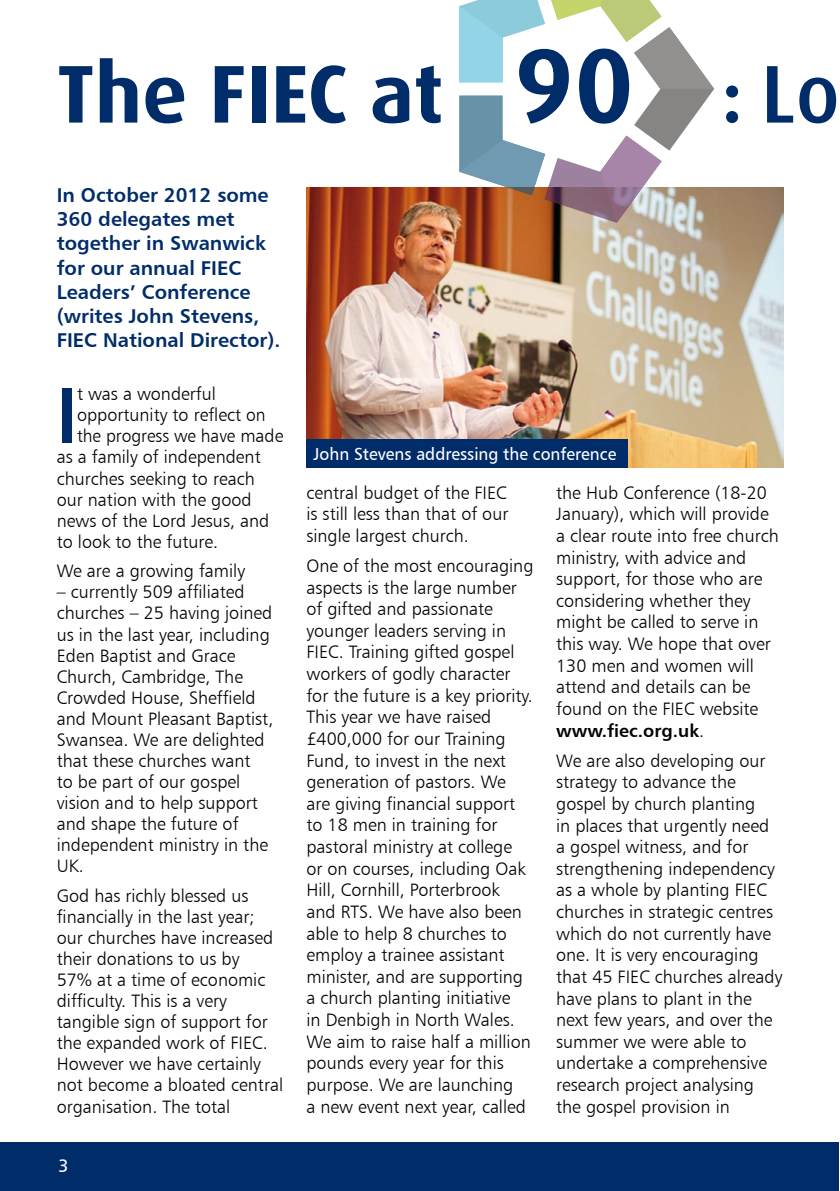
<style>
.page{position:relative;width:840px;height:1191px;background:#fff}
.page>*{position:absolute;margin:0;border:0;box-sizing:border-box;transform-origin:0 0}
.t1{font:700 82px "Dax";color:#002d6a}
.t2{font:500 79px "Dax";color:#002d6a}
.t3{font:20px/24px "Humanist 777 BT Bold B";color:#002d6a}
.t4{font:18px/21.6px "Humanist 777 BT Light B";color:#000}
.t5{font:18px "Humanist 777 BT Bold B";color:#000}
.t6{font:18px "Humanist 777 BT Roman B";color:#fff}
.t7{font:17.4px "Humanist 777 BT Roman B";color:#fff}
.s1{font-size:106px}
.s2{font-weight:500}
.s3{font-family:"Humanist 777 BT Light B"}
</style>
<div class="page">
<div style="left:0;top:1142px;width:838px;height:49px;background:#002d6a"></div>
<img style="left:306px;top:187px;width:476px;height:281px">
<svg style="left:459px;top:1px;width:254px;height:222px"></svg>
<div style="left:306px;top:439px;width:321px;height:29px;background:#002d6a"></div>
<h1 class="t1" style="left:57px;top:61px;width:784px">The FIEC at <span class="s1">90</span> <span class="s2">: Lo</span></h1>
<p class="t3" style="left:57px;top:183px;width:225px">In October 2012 some<br>360 delegates met together in Swanwick for our annual FIEC<br>Leaders’ Conference (writes John Stevens,<br>FIEC National Director).</p>
<h2 class="t2" style="left:57px;top:383px;width:23px">I</h2>
<p class="t4" style="left:77px;top:383px;width:140px">t was a wonderful</p>
<p class="t4" style="left:77px;top:404px;width:190px">opportunity to reflect on</p>
<p class="t4" style="left:77px;top:425px;width:208px">the progress we have made</p>
<p class="t4" style="left:57px;top:446px;width:205px">as a family of independent</p>
<p class="t4" style="left:57px;top:467px;width:199px">churches seeking to reach</p>
<p class="t4" style="left:57px;top:488px;width:196px">our nation with the good</p>
<p class="t4" style="left:57px;top:509px;width:214px">news of the Lord Jesus, and</p>
<p class="t4" style="left:57px;top:530px;width:163px">to look to the future.</p>
<p class="t4" style="left:57px;top:560px;width:190px">We are a growing family</p>
<p class="t4" style="left:57px;top:581px;width:218px;line-height:21px">– currently 509 affiliated churches – 25 having joined us in the last year, including<br>Eden Baptist and Grace<br>Church, Cambridge, The<br>Crowded House, Sheffield and Mount Pleasant Baptist,<br>Swansea. We are delighted that these churches want<br>to be part of our gospel vision and to help support and shape the future of independent ministry in the<br>UK.</p>
<p class="t4" style="left:57px;top:884px;width:228px;line-height:21px">God has richly blessed us financially in the last year; our churches have increased their donations to us by<br>57% at a time of economic difficulty. This is a very tangible sign of support for the expanded work of FIEC.<br>However we have certainly not become a bloated central organisation. The total</p>
<p class="t6" style="left:59px;top:1154px;width:12px">3</p>
<p class="t7" style="left:313px;top:443px;width:304px">John Stevens addressing the conference</p>
<p class="t4" style="left:306px;top:481px;width:203px;text-align:justify">central budget of the FIEC is still less than that of our single largest church.</p>
<p class="t4" style="left:306px;top:554px;width:228px">One of the most encouraging aspects is the large number of gifted and passionate younger leaders serving in<br>FIEC. Training gifted gospel workers of godly character for the future is a key priority.<br>This year we have raised £400,000 for our Training<br>Fund, to invest in the next generation of pastors. We are giving financial support to 18 men in training for pastoral ministry at college<br>or on courses, including Oak<br>Hill, Cornhill, Porterbrook and RTS. We have also been able to help 8 churches to employ a trainee assistant minister, and are supporting a church planting initiative<br>in Denbigh in North Wales.<br>We aim to raise half a million pounds every year for this purpose. We are launching<br>a new event next year, called</p>
<p class="t4" style="left:556px;top:481px;width:224px">the Hub Conference (18-20<br>January), which will provide a clear route into free church ministry, with advice and support, for those who are considering whether they might be called to serve in this way. We hope that over<br>130 men and women will attend and details can be found on the FIEC website</p>
<p class="t5" style="left:556px;top:719px;width:149px">www.fiec.org.uk<span class="s3">.</span></p>
<p class="t4" style="left:556px;top:749px;width:228px">We are also developing our strategy to advance the gospel by church planting<br>in places that urgently need a gospel witness, and for strengthening independency as a whole by planting FIEC churches in strategic centres which do not currently have one. It is very encouraging that 45 FIEC churches already have plans to plant in the next few years, and over the summer we were able to undertake a comprehensive research project analysing the gospel provision in</p>
</div>
